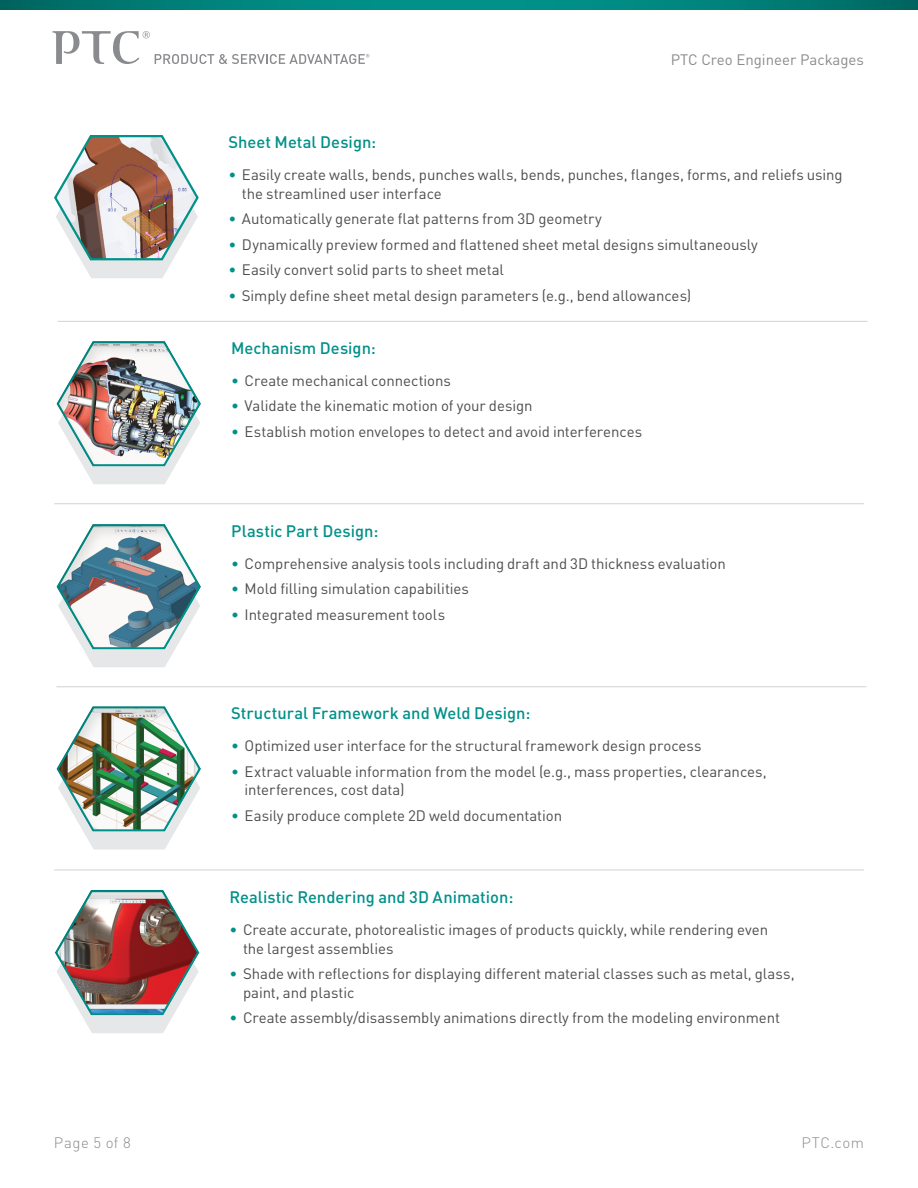
<style>
.page{position:relative;width:918px;height:1188px;background:#fff}
.page>*{position:absolute;margin:0;border:0;box-sizing:border-box;transform-origin:0 0}
.t1{font:500 16.5px "DIN Pro";color:#009189}
.t2{font:15px/18.8px "DIN Pro";letter-spacing:-.005em;color:#4d4d4f}
.t3{font:15px "DIN Pro";color:#898b8e}
.t4{font:300 15px "DIN Pro";letter-spacing:.03em;color:#898b8e}
.s1{color:#009189}
</style>
<div class="page">
<svg style="left:84px;top:467px;width:91px;height:17px;background:#e8e9ea"></svg>
<div style="left:43px;top:329px;width:172px;height:138px;background:#000;opacity:.1"></div>
<svg style="left:84px;top:650px;width:91px;height:17px;background:#e8e9ea"></svg>
<div style="left:43px;top:512px;width:172px;height:138px;background:#000;opacity:.1"></div>
<svg style="left:84px;top:833px;width:90px;height:16px"></svg>
<div style="left:43px;top:695px;width:172px;height:138px;background:#000;opacity:.1"></div>
<hr style="left:54px;top:503px;width:810px;height:1px;background:#d1d3d4">
<hr style="left:56px;top:686px;width:810px;height:1px;background:#d1d3d4">
<svg style="left:54px;top:135px;width:145px;height:143px"></svg>
<hr style="left:57px;top:321px;width:810px;height:1px;background:#d1d3d4">
<hr style="left:54px;top:870px;width:810px;height:1px;background:#d1d3d4">
<svg style="left:82px;top:1016px;width:91px;height:17px;background:#e8e9ea"></svg>
<div style="left:41px;top:878px;width:173px;height:138px;background:#000;opacity:.1"></div>
<svg style="left:53px;top:31px;width:316px;height:33px"></svg>
<svg style="left:0;top:0;width:918px;height:10px;background:#00817a"></svg>
<p class="t3" style="left:671px;top:48px;width:195px">PTC Creo Engineer Packages</p>
<p class="t1" style="left:228px;top:128px;width:149px">Sheet Metal Design:</p>
<p class="t2" style="left:242px;top:164px;width:602px;text-indent:-14px"><span class="s1">•</span> Easily create walls, bends, punches walls, bends, punches, flanges, forms, and reliefs using the streamlined user interface</p>
<p class="t2" style="left:228px;top:208px;width:375px"><span class="s1">•</span> Automatically generate flat patterns from 3D geometry</p>
<p class="t2" style="left:228px;top:233px;width:531px"><span class="s1">•</span> Dynamically preview formed and flattened sheet metal designs simultaneously</p>
<p class="t2" style="left:228px;top:259px;width:277px"><span class="s1">•</span> Easily convert solid parts to sheet metal</p>
<p class="t2" style="left:228px;top:284px;width:464px"><span class="s1">•</span> Simply define sheet metal design parameters (e.g., bend allowances)</p>
<p class="t1" style="left:231px;top:334px;width:146px">Mechanism Design:</p>
<p class="t2" style="left:231px;top:370px;width:221px"><span class="s1">•</span> Create mechanical connections</p>
<p class="t2" style="left:231px;top:395px;width:303px"><span class="s1">•</span> Validate the kinematic motion of your design</p>
<p class="t2" style="left:231px;top:421px;width:413px"><span class="s1">•</span> Establish motion envelopes to detect and avoid interferences</p>
<p class="t1" style="left:231px;top:517px;width:149px">Plastic Part Design:</p>
<p class="t2" style="left:231px;top:553px;width:496px"><span class="s1">•</span> Comprehensive analysis tools including draft and 3D thickness evaluation</p>
<p class="t2" style="left:231px;top:578px;width:239px"><span class="s1">•</span> Mold filling simulation capabilities</p>
<p class="t2" style="left:231px;top:604px;width:215px"><span class="s1">•</span> Integrated measurement tools</p>
<p class="t1" style="left:231px;top:699px;width:301px">Structural Framework and Weld Design:</p>
<p class="t2" style="left:231px;top:735px;width:472px"><span class="s1">•</span> Optimized user interface for the structural framework design process</p>
<p class="t2" style="left:245px;top:760px;width:524px;text-indent:-14px"><span class="s1">•</span> Extract valuable information from the model (e.g., mass properties, clearances, interferences, cost data)</p>
<p class="t2" style="left:231px;top:805px;width:332px"><span class="s1">•</span> Easily produce complete 2D weld documentation</p>
<p class="t1" style="left:230px;top:883px;width:285px">Realistic Rendering and 3D Animation:</p>
<p class="t2" style="left:243px;top:919px;width:527px;text-indent:-14px"><span class="s1">•</span> Create accurate, photorealistic images of products quickly, while rendering even the largest assemblies</p>
<p class="t2" style="left:243px;top:963px;width:553px;text-indent:-14px"><span class="s1">•</span> Shade with reflections for displaying different material classes such as metal, glass, paint, and plastic</p>
<p class="t2" style="left:230px;top:1007px;width:552px"><span class="s1">•</span> Create assembly/disassembly animations directly from the modeling environment</p>
<p class="t4" style="left:54px;top:1131px;width:78px">Page 5 of 8</p>
<p class="t4" style="left:802px;top:1131px;width:64px">PTC.com</p>
</div>
